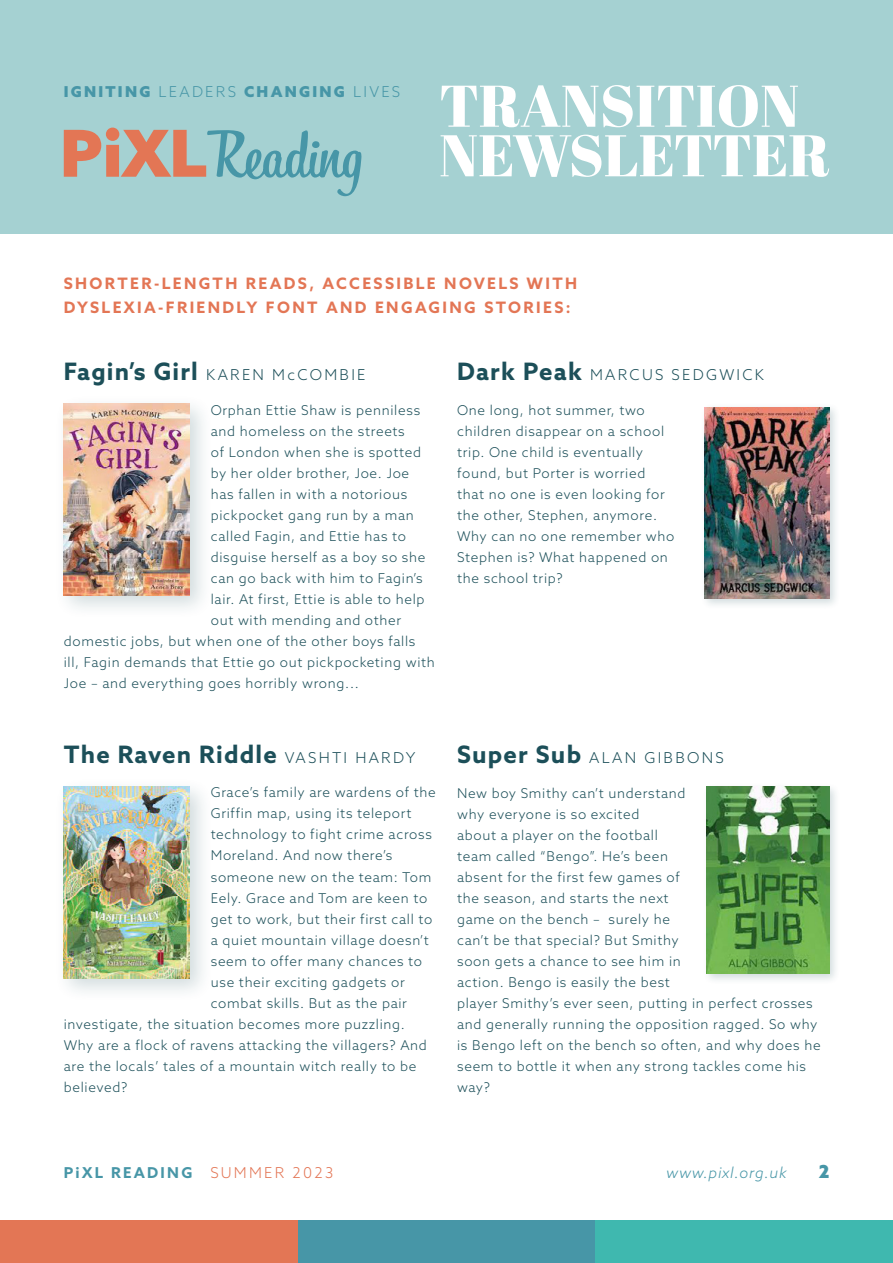
<style>
.page{position:relative;width:893px;height:1263px;background:#fff}
.page>*{position:absolute;margin:0;border:0;box-sizing:border-box;transform-origin:0 0}
.t1{font:700 24px "Azo Sans";letter-spacing:.05em;color:#1c4f59}
.t2{font:900 18px "Azo Sans";color:#4796a7}
.t3{font:700 15.75px/24px "Azo Sans";letter-spacing:.15em;color:#e37655}
.t4{font:300 15px "Azo Sans";letter-spacing:.15em;color:#1c4f59}
.t5{font:900 15px "Azo Sans";letter-spacing:.15em;color:#4796a7}
.t6{font:700 15px "Azo Sans";letter-spacing:.15em;color:#4796a7}
.t7{font:italic 300 15px "Azo Sans";letter-spacing:.05em;color:#4796a7}
.t8{font:300 13.5px/21px "Azo Sans";letter-spacing:.05em;color:#1c4f59}
.s1{font-weight:300}
.s2{font-weight:700;font-size:24px}
.s3{font-weight:300;font-size:15px}
.s4{font-weight:300;color:#e37655}
</style>
<div class="page">
<div style="left:0;top:0;width:893px;height:234px;background:#a5d1d2"></div>
<svg style="left:64px;top:128px;width:298px;height:68px"></svg>
<svg style="left:441px;top:135px;width:388px;height:42px"></svg>
<svg style="left:441px;top:85px;width:357px;height:42px"></svg>
<div style="left:595px;top:1220px;width:298px;height:43px;background:#3fb8af"></div>
<div style="left:298px;top:1220px;width:297px;height:43px;background:#4796a7"></div>
<div style="left:0;top:1220px;width:298px;height:43px;background:#e37655"></div>
<div style="left:54px;top:394px;width:160px;height:225px;background:#1c4f59;opacity:.2"></div>
<img style="left:64px;top:404px;width:125px;height:191px">
<div style="left:54px;top:777px;width:160px;height:225px;background:#1c4f59;opacity:.2"></div>
<img style="left:64px;top:787px;width:125px;height:191px">
<div style="left:700px;top:403px;width:141px;height:207px;background:#1c4f59;opacity:.2"></div>
<img style="left:705px;top:407px;width:124px;height:191px">
<div style="left:702px;top:782px;width:138px;height:203px;background:#1c4f59;opacity:.2"></div>
<img style="left:707px;top:787px;width:122px;height:186px">
<p class="t5" style="left:64px;top:81px;width:338px">IGNITING <span class="s1">LEADERS</span> CHANGING <span class="s1">LIVES</span></p>
<p class="t3" style="left:64px;top:271px;width:515px">SHORTER-LENGTH READS, ACCESSIBLE NOVELS WITH<br>DYSLEXIA-FRIENDLY FONT AND ENGAGING STORIES:</p>
<p class="t4" style="left:64px;top:365px;width:303px"><span class="s2">Fagin’s Girl</span> KAREN McCOMBIE</p>
<p class="t8" style="left:211px;top:399px;width:211px">Orphan Ettie Shaw is penniless</p>
<p class="t8" style="left:211px;top:420px;width:196px">and homeless on the streets</p>
<p class="t8" style="left:211px;top:441px;width:212px">of London when she is spotted</p>
<p class="t8" style="left:211px;top:462px;width:200px">by her older brother, Joe. Joe</p>
<p class="t8" style="left:211px;top:483px;width:198px">has fallen in with a notorious</p>
<p class="t8" style="left:211px;top:504px;width:205px">pickpocket gang run by a man</p>
<p class="t8" style="left:211px;top:525px;width:197px">called Fagin, and Ettie has to</p>
<p class="t8" style="left:211px;top:546px;width:216px">disguise herself as a boy so she</p>
<p class="t8" style="left:211px;top:567px;width:213px">can go back with him to Fagin’s</p>
<p class="t8" style="left:211px;top:588px;width:215px">lair. At first, Ettie is able to help</p>
<p class="t8" style="left:211px;top:609px;width:192px">out with mending and other</p>
<p class="t8" style="left:64px;top:630px;width:353px">domestic jobs, but when one of the other boys falls</p>
<p class="t8" style="left:64px;top:651px;width:373px">ill, Fagin demands that Ettie go out pickpocketing with</p>
<p class="t8" style="left:64px;top:672px;width:297px">Joe – and everything goes horribly wrong...</p>
<h1 class="t1" style="left:64px;top:739px;width:353px">The Raven Riddle <span class="s3">VASHTI HARDY</span></h1>
<p class="t8" style="left:211px;top:782px;width:227px">Grace’s family are wardens of the</p>
<p class="t8" style="left:211px;top:803px;width:202px">Griffin map, using its teleport</p>
<p class="t8" style="left:211px;top:824px;width:223px">technology to fight crime across</p>
<p class="t8" style="left:211px;top:845px;width:183px">Moreland. And now there’s</p>
<p class="t8" style="left:211px;top:866px;width:222px">someone new on the team: Tom</p>
<p class="t8" style="left:211px;top:887px;width:218px">Eely. Grace and Tom are keen to</p>
<p class="t8" style="left:211px;top:908px;width:223px">get to work, but their first call to</p>
<p class="t8" style="left:211px;top:929px;width:220px">a quiet mountain village doesn’t</p>
<p class="t8" style="left:211px;top:950px;width:213px">seem to offer many chances to</p>
<p class="t8" style="left:211px;top:971px;width:195px">use their exciting gadgets or</p>
<p class="t8" style="left:211px;top:992px;width:198px">combat skills. But as the pair</p>
<p class="t8" style="left:64px;top:1013px;width:343px">investigate, the situation becomes more puzzling.</p>
<p class="t8" style="left:64px;top:1034px;width:365px">Why are a flock of ravens attacking the villagers? And</p>
<p class="t8" style="left:64px;top:1055px;width:354px">are the locals’ tales of a mountain witch really to be</p>
<p class="t8" style="left:64px;top:1076px;width:65px">believed?</p>
<p class="t4" style="left:457px;top:365px;width:308px"><span class="s2">Dark Peak</span> MARCUS SEDGWICK</p>
<p class="t8" style="left:457px;top:399px;width:219px">One long, hot summer, two children disappear on a school trip. One child is eventually found, but Porter is worried that no one is even looking for the other, Stephen, anymore.<br>Why can no one remember who<br>Stephen is? What happened on the school trip?</p>
<p class="t4" style="left:457px;top:748px;width:268px"><span class="s2">Super Sub</span> ALAN GIBBONS</p>
<p class="t8" style="left:457px;top:782px;width:365px">New boy Smithy can’t understand<br>why everyone is so excited<br>about a player on the football<br>team called “Bengo”. He’s been<br>absent for the first few games of<br>the season, and starts the next<br>game on the bench – surely he<br>can’t be that special? But Smithy<br>soon gets a chance to see him in<br>action. Bengo is easily the best<br>player Smithy’s ever seen, putting in perfect crosses and generally running the opposition ragged. So why is Bengo left on the bench so often, and why does he seem to bottle it when any strong tackles come his way?</p>
<p class="t6" style="left:64px;top:1162px;width:271px">PiXL READING <span class="s4">SUMMER 2023</span></p>
<p class="t7" style="left:666px;top:1163px;width:122px">www.pixl.org.uk</p>
<h2 class="t2" style="left:819px;top:1159px;width:12px">2</h2>
</div>
